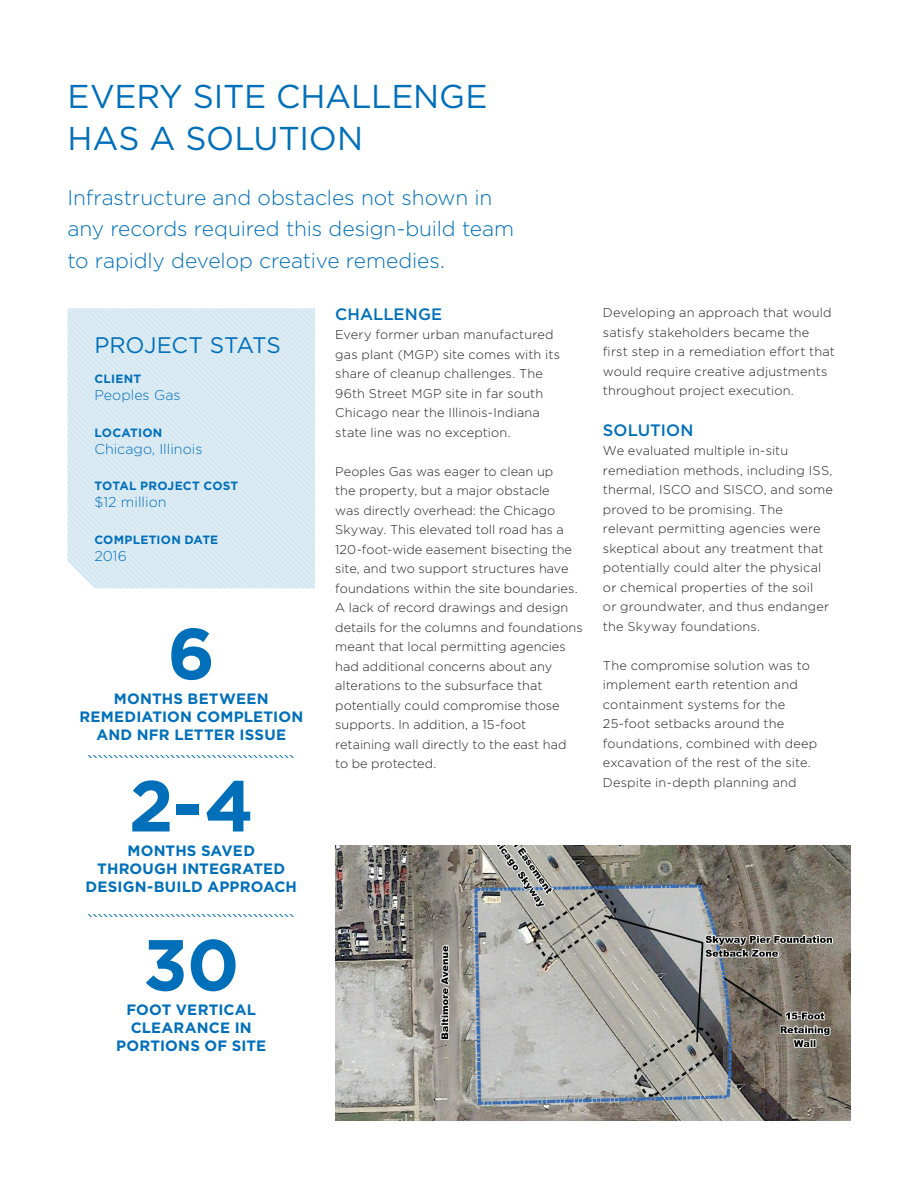
<style>
.page{position:relative;width:918px;height:1188px;background:#fff}
.page>*{position:absolute;margin:0;border:0;box-sizing:border-box;transform-origin:0 0}
.t1{font:700 72px "Gotham";color:#006fba}
.t2{font:33px/42px "Gotham";letter-spacing:-.005em;color:#006fba}
.t3{font:22.5px "Gotham";letter-spacing:-.01em;color:#006fba}
.t4{font:300 21px/31.5px "Gotham";letter-spacing:-.005em;color:#006fba}
.t5{font:500 16.5px "Gotham";letter-spacing:.005em;color:#006fba}
.t6{font:700 15px/18px "Gotham";letter-spacing:.01em;color:#006fba;text-align:center}
.t7{font:300 14.25px "Gotham";color:#006fba}
.t8{font:300 12.75px/19.5px "Gotham";letter-spacing:.005em;color:#231f20}
.t9{font:700 12px "Gotham";letter-spacing:.015em;color:#006fba}
</style>
<div class="page">
<img style="left:335px;top:845px;width:515px;height:275px">
<svg style="left:88px;top:756px;width:206px;height:2px"></svg>
<svg style="left:88px;top:915px;width:206px;height:2px"></svg>
<div style="left:68px;top:308px;width:247px;height:280px;background:#daebf4"></div>
<h2 class="t2" style="left:68px;top:74px;width:422px">EVERY SITE CHALLENGE<br>HAS A SOLUTION</h2>
<h3 class="t4" style="left:68px;top:181px;width:448px">Infrastructure and obstacles not shown in any records required this design-build team to rapidly develop creative remedies.</h3>
<h3 class="t3" style="left:94px;top:331px;width:188px">PROJECT STATS</h3>
<p class="t9" style="left:94px;top:371px;width:48px">CLIENT</p>
<p class="t7" style="left:94px;top:386px;width:88px">Peoples Gas</p>
<p class="t9" style="left:94px;top:424px;width:69px">LOCATION</p>
<p class="t7" style="left:94px;top:440px;width:109px">Chicago, Illinois</p>
<p class="t9" style="left:94px;top:478px;width:145px">TOTAL PROJECT COST</p>
<p class="t7" style="left:94px;top:493px;width:74px">$12 million</p>
<p class="t9" style="left:94px;top:531px;width:125px">COMPLETION DATE</p>
<p class="t7" style="left:94px;top:547px;width:34px">2016</p>
<h1 class="t1" style="left:167px;top:606px;width:49px">6</h1>
<p class="t6" style="left:79px;top:690px;width:225px">MONTHS BETWEEN<br>REMEDIATION COMPLETION<br>AND NFR LETTER ISSUE</p>
<h1 class="t1" style="left:129px;top:758px;width:127px">2-4</h1>
<p class="t6" style="left:86px;top:860px;width:213px">THROUGH INTEGRATED<br>DESIGN-BUILD APPROACH</p>
<p class="t6" style="left:127px;top:842px;width:129px">MONTHS SAVED</p>
<h1 class="t1" style="left:143px;top:917px;width:98px">30</h1>
<p class="t6" style="left:116px;top:1019px;width:152px">CLEARANCE IN<br>PORTIONS OF SITE</p>
<p class="t6" style="left:126px;top:1001px;width:131px">FOOT VERTICAL</p>
<p class="t5" style="left:335px;top:303px;width:109px">CHALLENGE</p>
<p class="t8" style="left:335px;top:325px;width:226px">Every former urban manufactured gas plant (MGP) site comes with its share of cleanup challenges. The<br>96th Street MGP site in far south<br>Chicago near the Illinois-Indiana state line was no exception.</p>
<p class="t8" style="left:335px;top:461px;width:249px">Peoples Gas was eager to clean up<br>the property, but a major obstacle<br>was directly overhead: the Chicago Skyway. This elevated toll road has a 120-foot-wide easement bisecting the site, and two support structures have foundations within the site boundaries.<br>A lack of record drawings and design details for the columns and foundations meant that local permitting agencies had additional concerns about any alterations to the subsurface that potentially could compromise those supports. In addition, a 15-foot retaining wall directly to the east had to be protected.</p>
<p class="t8" style="left:603px;top:303px;width:233px">Developing an approach that would satisfy stakeholders became the first step in a remediation effort that would require creative adjustments throughout project execution.</p>
<p class="t5" style="left:603px;top:419px;width:92px">SOLUTION</p>
<p class="t8" style="left:603px;top:441px;width:231px">We evaluated multiple in-situ remediation methods, including ISS, thermal, ISCO and SISCO, and some proved to be promising. The relevant permitting agencies were skeptical about any treatment that potentially could alter the physical or chemical properties of the soil<br>or groundwater, and thus endanger the Skyway foundations.</p>
<p class="t8" style="left:603px;top:655px;width:216px">The compromise solution was to implement earth retention and containment systems for the<br>25-foot setbacks around the foundations, combined with deep excavation of the rest of the site.<br>Despite in-depth planning and</p>
</div>
